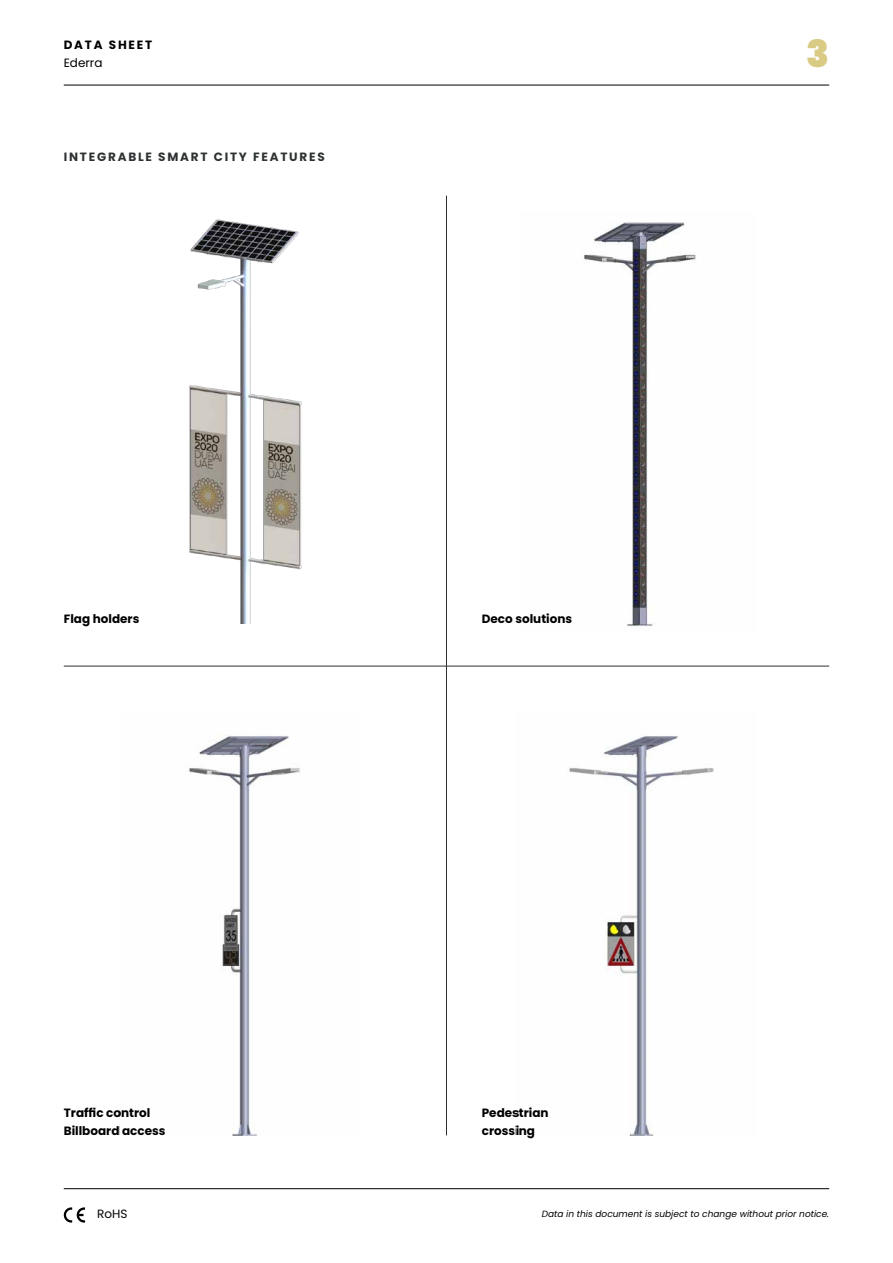
<style>
.page{position:relative;width:893px;height:1263px;background:#fff}
.page>*{position:absolute;margin:0;border:0;box-sizing:border-box;transform-origin:0 0}
.t1{font:900 37.5px "Poppins";color:#d9cb83}
.t2{font:700 12px/18px "Poppins";color:#000}
.t3{font:700 12px "Poppins";letter-spacing:.15em;color:#2e3132}
.t4{font:12px "Poppins";color:#000}
.t5{font:700 12px "Poppins";letter-spacing:.15em;color:#000}
.t6{font:italic 9px "Poppins";color:#000}
</style>
<div class="page">
<svg style="left:64px;top:1207px;width:21px;height:15px"></svg>
<hr style="left:64px;top:85px;width:765px;height:1px;background:#000">
<hr style="left:64px;top:1188px;width:765px;height:1px;background:#000">
<hr style="left:446px;top:196px;width:1px;height:939px;background:#2e3132">
<img style="left:189px;top:219px;width:113px;height:404px">
<img style="left:583px;top:222px;width:113px;height:405px">
<img style="left:189px;top:734px;width:111px;height:401px">
<img style="left:569px;top:736px;width:145px;height:399px">
<hr style="left:64px;top:666px;width:765px;height:1px;background:#2e3132">
<p class="t5" style="left:64px;top:38px;width:90px">DATA SHEET</p>
<p class="t4" style="left:64px;top:56px;width:40px">Ederra</p>
<p class="t3" style="left:64px;top:150px;width:263px">INTEGRABLE SMART CITY FEATURES</p>
<p class="t2" style="left:64px;top:610px;width:77px">Flag holders</p>
<p class="t2" style="left:482px;top:610px;width:92px">Deco solutions</p>
<p class="t2" style="left:64px;top:1104px;width:103px">Traffic control<br>Billboard access</p>
<p class="t2" style="left:482px;top:1104px;width:68px">Pedestrian crossing</p>
<h1 class="t1" style="left:806px;top:32px;width:25px">3</h1>
<p class="t4" style="left:97px;top:1207px;width:32px">RoHS</p>
<p class="t6" style="left:542px;top:1208px;width:289px">Data in this document is subject to change without prior notice.</p>
</div>
